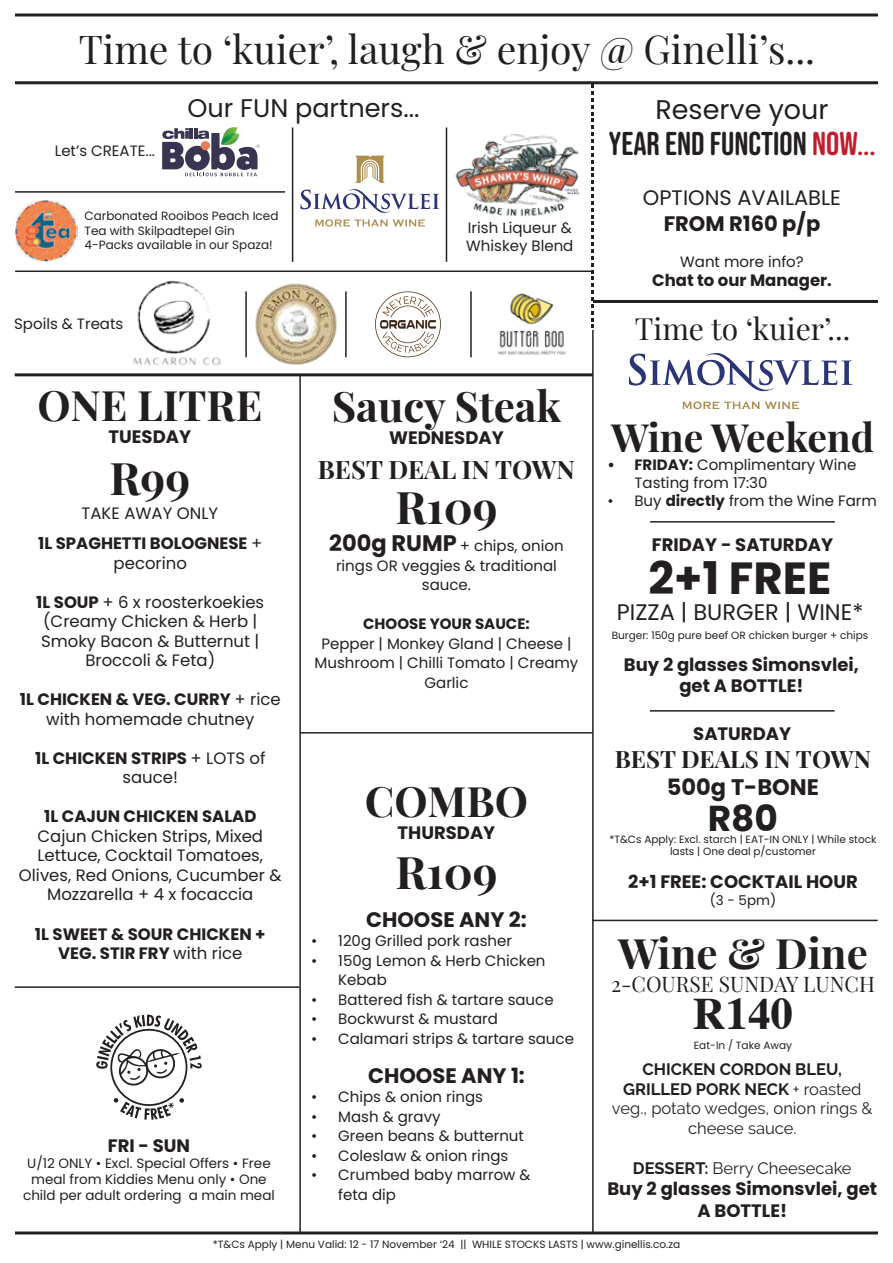
<style>
.page{position:relative;width:893px;height:1263px;background:#fff}
.page>*{position:absolute;margin:0;border:0;box-sizing:border-box;transform-origin:0 0}
.t1{font:700 45px "Playfair Display";color:#231f20}
.t2{font:700 45px "Poppins";color:#231f20}
.t3{font:700 45px "Times";color:#231f20}
.t4{font:700 42px "Playfair Display";color:#231f20}
.t5{font:39px "Playfair Display";color:#231f20}
.t6{font:700 39px "Playfair Display";color:#231f20}
.t7{font:700 36px "Poppins";color:#231f20}
.t8{font:33px "Bebas Neue Rounded";color:#231f20}
.t9{font:30px "Playfair Display";color:#231f20}
.t10{font:27px "Poppins";color:#231f20}
.t11{font:25.5px "Poppins";color:#231f20}
.t12{font:700 25.5px "Playfair Display";color:#231f20}
.t13{font:700 24px "Playfair Display";color:#231f20}
.t14{font:22.5px "Poppins";color:#231f20}
.t15{font:700 22.5px "Poppins";color:#231f20}
.t16{font:700 21px "Poppins";color:#231f20}
.t17{font:21px "Playfair Display";color:#231f20}
.t18{font:21px "Poppins";color:#231f20}
.t19{font:700 18px/21.6px "Poppins";color:#231f20;text-align:center}
.t20{font:16.5px/19.5px "Poppins";color:#231f20;text-align:center}
.t21{font:700 16.5px/19.5px "Poppins";color:#231f20;text-align:center}
.t22{font:16.5px/19.8px "Raleway";color:#231f20;text-align:center}
.t23{font:15px/19.5px "Poppins";color:#231f20}
.t24{font:700 15px "Poppins";color:#231f20}
.t25{font:13.5px/16.2px "Poppins";color:#231f20;text-align:center}
.t26{font:12px/14.4px "Poppins";color:#231f20}
.t27{font:10.5px/12px "Poppins";color:#231f20;text-align:center}
.s1{font-weight:400}
.s2{font-weight:700}
.s3{font-weight:700;font-size:22.5px}
.s4{color:#be1e2d}
</style>
<div class="page">
<img style="left:498px;top:293px;width:68px;height:62px">
<hr style="left:15px;top:81px;width:863px;height:3px;background:#231f20">
<hr style="left:593px;top:300px;width:285px;height:3px;background:#231f20">
<hr style="left:15px;top:373px;width:578px;height:3px;background:#231f20">
<hr style="left:15px;top:14px;width:863px;height:3px;background:#231f20">
<hr style="left:15px;top:1231px;width:863px;height:3px;background:#231f20">
<hr style="left:299px;top:375px;width:2px;height:858px;background:#231f20">
<hr style="left:592px;top:330px;width:2px;height:903px;background:#231f20">
<hr style="left:300px;top:732px;width:293px;height:1px;background:#231f20">
<hr style="left:593px;top:920px;width:285px;height:1px;background:#231f20">
<hr style="left:15px;top:986px;width:285px;height:2px;background:#231f20">
<hr style="left:650px;top:521px;width:185px;height:2px;background:#231f20">
<svg style="left:96px;top:1015px;width:106px;height:105px"></svg>
<svg style="left:591px;top:84px;width:3px;height:244px"></svg>
<svg style="left:162px;top:127px;width:97px;height:49px"></svg>
<img style="left:15px;top:200px;width:62px;height:62px">
<svg style="left:682px;top:401px;width:117px;height:8px"></svg>
<svg style="left:629px;top:353px;width:224px;height:39px"></svg>
<svg style="left:300px;top:156px;width:137px;height:71px"></svg>
<hr style="left:650px;top:710px;width:185px;height:2px;background:#231f20">
<hr style="left:15px;top:191px;width:270px;height:2px;background:#231f20">
<hr style="left:15px;top:270px;width:578px;height:2px;background:#231f20">
<hr style="left:446px;top:127px;width:1px;height:135px;background:#231f20">
<hr style="left:292px;top:127px;width:1px;height:135px;background:#231f20">
<img style="left:133px;top:280px;width:89px;height:86px">
<hr style="left:245px;top:291px;width:2px;height:66px;background:#231f20">
<hr style="left:345px;top:291px;width:2px;height:66px;background:#231f20">
<hr style="left:470px;top:291px;width:2px;height:66px;background:#231f20">
<svg style="left:375px;top:291px;width:66px;height:66px"></svg>
<img style="left:437px;top:130px;width:157px;height:90px">
<img style="left:255px;top:283px;width:82px;height:82px;border-radius:41px">
<h3 class="t5" style="left:79px;top:18px;width:738px">Time to ‘kuier’, laugh &amp; enjoy @ Ginelli’s...</h3>
<p class="t23" style="left:55px;top:141px;width:102px">Let’s CREATE...</p>
<h3 class="t11" style="left:188px;top:93px;width:233px">Our FUN partners...</h3>
<p class="t26" style="left:85px;top:209px;width:195px">Carbonated Rooibos Peach Iced<br>Tea with Skilpadtepel Gin<br>4-Packs available in our Spaza!</p>
<p class="t23" style="left:14px;top:314px;width:111px">Spoils &amp; Treats</p>
<p class="t23" style="left:466px;top:219px;width:109px;line-height:18px">Irish Liqueur &amp;<br>Whiskey Blend</p>
<h2 class="t4" style="left:37px;top:372px;width:226px">ONE LITRE</h2>
<p class="t19" style="left:109px;top:426px;width:84px">TUESDAY</p>
<h1 class="t1" style="left:109px;top:442px;width:82px">R99</h1>
<p class="t20" style="left:82px;top:503px;width:138px">TAKE AWAY ONLY</p>
<p class="t21" style="left:38px;top:534px;width:226px">1L SPAGHETTI BOLOGNESE <span class="s1">+ pecorino</span></p>
<p class="t20" style="left:36px;top:592px;width:229px"><span class="s2">1L SOUP</span> + 6 x roosterkoekies (Creamy Chicken &amp; Herb |<br>Smoky Bacon &amp; Butternut |<br>Broccoli &amp; Feta)</p>
<p class="t20" style="left:20px;top:690px;width:262px"><span class="s2">1L CHICKEN &amp; VEG. CURRY</span> + rice with homemade chutney</p>
<p class="t21" style="left:35px;top:748px;width:232px">1L CHICKEN STRIPS <span class="s1">+ LOTS of sauce!</span></p>
<p class="t21" style="left:44px;top:807px;width:214px">1L CAJUN CHICKEN SALAD</p>
<p class="t20" style="left:19px;top:826px;width:264px">Cajun Chicken Strips, Mixed<br>Lettuce, Cocktail Tomatoes,<br>Olives, Red Onions, Cucumber &amp;<br>Mozzarella + 4 x focaccia</p>
<p class="t21" style="left:35px;top:924px;width:232px">1L SWEET &amp; SOUR CHICKEN +<br>VEG. STIR FRY <span class="s1">with rice</span></p>
<p class="t19" style="left:108px;top:1134px;width:84px">FRI - SUN</p>
<p class="t25" style="left:23px;top:1155px;width:253px">U/12 ONLY • Excl. Special Offers • Free meal from Kiddies Menu only • One child per adult ordering a main meal</p>
<h2 class="t4" style="left:332px;top:373px;width:231px">Saucy Steak</h2>
<p class="t19" style="left:389px;top:426px;width:116px">WEDNESDAY</p>
<h3 class="t12" style="left:318px;top:449px;width:259px">BEST DEAL IN TOWN</h3>
<h1 class="t1" style="left:395px;top:472px;width:104px">R109</h1>
<p class="t23" style="left:329px;top:536px;width:236px;text-align:center"><span class="s3">200g RUMP</span> + chips, onion rings OR veggies &amp; traditional sauce.</p>
<p class="t24" style="left:363px;top:615px;width:168px">CHOOSE YOUR SAUCE:</p>
<p class="t23" style="left:315px;top:634px;width:265px;text-align:center">Pepper | Monkey Gland | Cheese |<br>Mushroom | Chilli Tomato | Creamy<br>Garlic</p>
<h2 class="t4" style="left:365px;top:768px;width:165px">COMBO</h2>
<p class="t19" style="left:398px;top:821px;width:99px">THURSDAY</p>
<h1 class="t1" style="left:395px;top:836px;width:104px">R109</h1>
<h3 class="t16" style="left:366px;top:907px;width:162px">CHOOSE ANY 2:</h3>
<p class="t23" style="left:311px;top:931px;width:202px">• 120g Grilled pork rasher</p>
<p class="t23" style="left:338px;top:951px;width:209px;text-indent:-27px">• 150g Lemon &amp; Herb Chicken<br>Kebab</p>
<p class="t23" style="left:311px;top:990px;width:244px">• Battered fish &amp; tartare sauce</p>
<p class="t23" style="left:311px;top:1009px;width:188px">• Bockwurst &amp; mustard</p>
<p class="t23" style="left:311px;top:1029px;width:264px">• Calamari strips &amp; tartare sauce</p>
<h3 class="t16" style="left:368px;top:1063px;width:158px">CHOOSE ANY 1:</h3>
<p class="t23" style="left:311px;top:1087px;width:173px">• Chips &amp; onion rings</p>
<p class="t23" style="left:311px;top:1107px;width:131px">• Mash &amp; gravy</p>
<p class="t23" style="left:311px;top:1126px;width:214px">• Green beans &amp; butternut</p>
<p class="t23" style="left:311px;top:1146px;width:199px">• Coleslaw &amp; onion rings</p>
<p class="t23" style="left:338px;top:1165px;width:194px;text-indent:-27px">• Crumbed baby marrow &amp; feta dip</p>
<h3 class="t10" style="left:655px;top:94px;width:174px">Reserve your</h3>
<h3 class="t8" style="left:608px;top:125px;width:269px">YEAR END FUNCTION <span class="s4">NOW...</span></h3>
<h3 class="t18" style="left:643px;top:186px;width:200px">OPTIONS AVAILABLE</h3>
<h3 class="t16" style="left:664px;top:211px;width:158px">FROM R160 p/p</h3>
<p class="t23" style="left:680px;top:252px;width:125px">Want more info?</p>
<p class="t21" style="left:652px;top:271px;width:181px">Chat to our Manager.</p>
<h3 class="t9" style="left:635px;top:305px;width:217px">Time to ‘kuier’...</h3>
<h3 class="t6" style="left:611px;top:407px;width:265px">Wine Weekend</h3>
<p class="t23" style="left:634px;top:456px;width:224px;line-height:18px;text-indent:-27px"><span class="s2">• FRIDAY:</span> Complimentary Wine<br>Tasting from 17:30</p>
<p class="t23" style="left:607px;top:491px;width:271px">• Buy <span class="s2">directly</span> from the Wine Farm</p>
<p class="t19" style="left:652px;top:534px;width:183px">FRIDAY - SATURDAY</p>
<h1 class="t2" style="left:648px;top:552px;width:185px">2+1 FREE</h1>
<h3 class="t14" style="left:617px;top:599px;width:248px">PIZZA | BURGER | WINE*</h3>
<p class="t27" style="left:612px;top:630px;width:258px">Burger: 150g pure beef OR chicken burger + chips</p>
<p class="t19" style="left:624px;top:654px;width:237px">Buy 2 glasses Simonsvlei, get A BOTTLE!</p>
<p class="t19" style="left:693px;top:723px;width:99px">SATURDAY</p>
<h3 class="t13" style="left:615px;top:740px;width:258px">BEST DEALS IN TOWN</h3>
<h3 class="t15" style="left:667px;top:774px;width:153px">500g T-BONE</h3>
<h3 class="t7" style="left:708px;top:797px;width:72px">R80</h3>
<p class="t27" style="left:609px;top:833px;width:269px">*T&amp;Cs Apply: Excl. starch | EAT-IN ONLY | While stock lasts | One deal p/customer</p>
<p class="t19" style="left:628px;top:871px;width:231px">2+1 FREE: COCKTAIL HOUR</p>
<p class="t25" style="left:710px;top:892px;width:68px">(3 - 5pm)</p>
<h2 class="t4" style="left:618px;top:920px;width:251px">Wine &amp; Dine</h2>
<h3 class="t17" style="left:611px;top:967px;width:265px">2-COURSE SUNDAY LUNCH</h3>
<h1 class="t3" style="left:693px;top:971px;width:101px">R140</h1>
<p class="t27" style="left:694px;top:1039px;width:100px">Eat-In / Take Away</p>
<p class="t22" style="left:612px;top:1059px;width:262px"><span class="s2">CHICKEN CORDON BLEU,<br>GRILLED PORK NECK</span> + roasted veg., potato wedges, onion rings &amp; cheese sauce.</p>
<p class="t22" style="left:633px;top:1158px;width:220px"><span class="s2">DESSERT:</span> Berry Cheesecake</p>
<p class="t19" style="left:607px;top:1178px;width:271px">Buy 2 glasses Simonsvlei, get<br>A BOTTLE!</p>
<p class="t27" style="left:213px;top:1238px;width:469px">*T&amp;Cs Apply | Menu Valid: 12 - 17 November ‘24 || WHILE STOCKS LASTS | www.ginellis.co.za</p>
</div>
